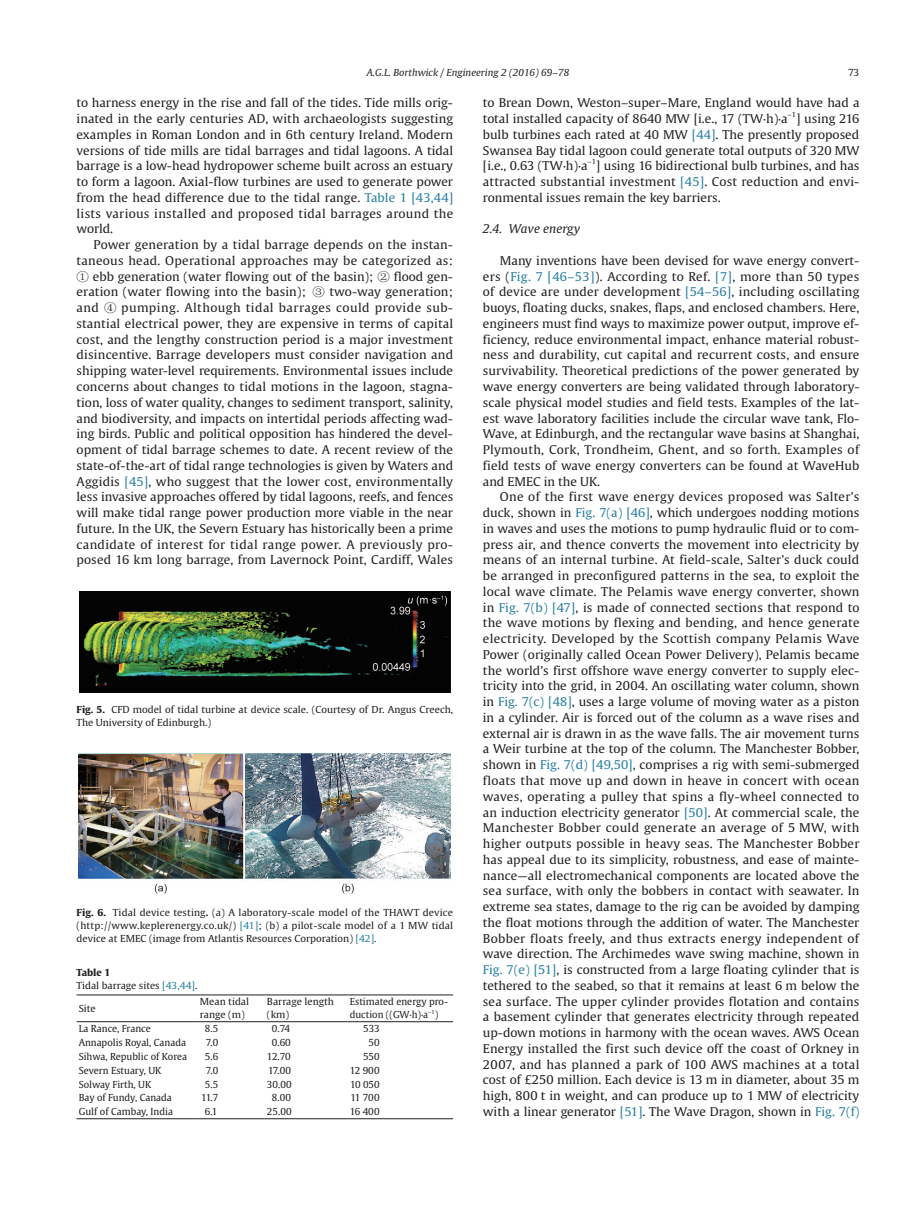
<style>
.page{position:relative;width:919px;height:1217px;background:#fff}
.page>*{position:absolute;margin:0;border:0;box-sizing:border-box;transform-origin:0 0}
.t1{font:12px/15.8px "Gulliver";color:#231f20;text-align:justify;scale:1.04 1}
.t2{font:italic 12px "Gulliver";color:#231f20;scale:1.04 1}
.t3{font:9.6px/12.9px "Gulliver";color:#231f20;scale:1.04 1}
.t4{font:9.6px/12.9px "Gulliver";color:#231f20}
.t5{font:italic 9.6px "Gulliver";color:#231f20;scale:1.04 1}
.t6{font:7.05px "Gulliver";color:#231f20;scale:1.04 1}
.t7{font:5.55px "Gulliver";color:#231f20}
.s1{color:#277ea2}
.s2{font-family:"Sim Sun"}
.s3{font-weight:700}
</style>
<div class="page">
<img style="left:80px;top:591px;width:370px;height:101px">
<img style="left:79px;top:753px;width:371px;height:141px">
<hr style="left:77px;top:1021px;width:121px;height:1px;background:#231f20">
<hr style="left:198px;top:1021px;width:67px;height:1px;background:#231f20">
<hr style="left:265px;top:1021px;width:82px;height:1px;background:#231f20">
<hr style="left:347px;top:1021px;width:106px;height:1px;background:#231f20">
<hr style="left:77px;top:994px;width:121px;height:1px;background:#231f20">
<hr style="left:198px;top:994px;width:67px;height:1px;background:#231f20">
<hr style="left:265px;top:994px;width:82px;height:1px;background:#231f20">
<hr style="left:347px;top:994px;width:106px;height:1px;background:#231f20">
<hr style="left:77px;top:1118px;width:121px;height:1px;background:#231f20">
<hr style="left:198px;top:1118px;width:67px;height:1px;background:#231f20">
<hr style="left:265px;top:1118px;width:82px;height:1px;background:#231f20">
<hr style="left:347px;top:1118px;width:106px;height:1px;background:#231f20">
<p class="t5" style="left:367px;top:67px;width:196px">A.G.L. Borthwick / Engineering 2 (2016) 69–78</p>
<p class="t3" style="left:848px;top:66px;width:12px">73</p>
<p class="t1" style="left:77px;top:95px;width:364px">to harness energy in the rise and fall of the tides. Tide mills orig&shy;inated in the early centuries AD, with archaeologists suggesting examples in Roman London and in 6th century Ireland. Modern versions of tide mills are tidal barrages and tidal lagoons. A tidal barrage is a low-head hydropower scheme built across an estuary to form a lagoon. Axial-flow turbines are used to generate power from the head difference due to the tidal range. <span class="s1">Table 1 [43,44] </span>lists various installed and proposed tidal barrages around the world.</p>
<p class="t1" style="left:77px;top:237px;width:364px;text-indent:17px">Power generation by a tidal barrage depends on the instan&shy;taneous head. Operational approaches may be categorized as:<br><span class="s2">①</span> ebb generation (water flowing out of the basin); <span class="s2">②</span> flood gen&shy;eration (water flowing into the basin); <span class="s2">③</span> two-way generation; and <span class="s2">④</span> pumping. Although tidal barrages could provide sub&shy;stantial electrical power, they are expensive in terms of capital cost, and the lengthy construction period is a major investment disincentive. Barrage developers must consider navigation and shipping water-level requirements. Environmental issues include concerns about changes to tidal motions in the lagoon, stagna&shy;tion, loss of water quality, changes to sediment transport, salinity, and biodiversity, and impacts on intertidal periods affecting wad&shy;ing birds. Public and political opposition has hindered the devel&shy;opment of tidal barrage schemes to date. A recent review of the state-of-the-art of tidal range technologies is given by Waters and Aggidis <span class="s1">[45]</span>, who suggest that the lower cost, environmentally less invasive approaches offered by tidal lagoons, reefs, and fences will make tidal range power production more viable in the near future. In the UK, the Severn Estuary has historically been a prime candidate of interest for tidal range power. A previously pro&shy;posed 16 km long barrage, from Lavernock Point, Cardiff, Wales</p>
<p class="t1" style="left:483px;top:95px;width:363px">to Brean Down, Weston–super–Mare, England would have had a total installed capacity of 8640 MW [i.e., 17 (TW·h)·a</p>
<p class="t6" style="left:787px;top:110px;width:10px">–1</p>
<p class="t1" style="left:483px;top:111px;width:363px;text-indent:313px">] using 216 bulb turbines each rated at 40 MW <span class="s1">[44]</span>. The presently proposed Swansea Bay tidal lagoon could generate total outputs of 320 MW [i.e., 0.63 (TW·h)·a</p>
<p class="t6" style="left:587px;top:157px;width:10px">–1</p>
<p class="t1" style="left:483px;top:158px;width:363px;text-indent:113px">] using 16 bidirectional bulb turbines, and has attracted substantial investment <span class="s1">[45]</span>. Cost reduction and envi&shy;ronmental issues remain the key barriers.</p>
<p class="t2" style="left:483px;top:222px;width:95px">2.4. Wave energy</p>
<p class="t1" style="left:483px;top:252px;width:363px;text-indent:17px">Many inventions have been devised for wave energy convert&shy;ers (<span class="s1">Fig. 7 [46–53]</span>). According to Ref. <span class="s1">[7]</span>, more than 50 types of device are under development <span class="s1">[54–56]</span>, including oscillating buoys, floating ducks, snakes, flaps, and enclosed chambers. Here, engineers must find ways to maximize power output, improve ef&shy;ficiency, reduce environmental impact, enhance material robust&shy;ness and durability, cut capital and recurrent costs, and ensure survivability. Theoretical predictions of the power generated by wave energy converters are being validated through laboratory&shy;scale physical model studies and field tests. Examples of the lat&shy;est wave laboratory facilities include the circular wave tank, Flo-Wave, at Edinburgh, and the rectangular wave basins at Shanghai, Plymouth, Cork, Trondheim, Ghent, and so forth. Examples of field tests of wave energy converters can be found at WaveHub and EMEC in the UK.</p>
<p class="t1" style="left:483px;top:489px;width:363px;text-indent:17px">One of the first wave energy devices proposed was Salter’s duck, shown in <span class="s1">Fig. 7(a) [46]</span>, which undergoes nodding motions in waves and uses the motions to pump hydraulic fluid or to com&shy;press air, and thence converts the movement into electricity by means of an internal turbine. At field-scale, Salter’s duck could be arranged in preconfigured patterns in the sea, to exploit the local wave climate. The Pelamis wave energy converter, shown in <span class="s1">Fig. 7(b) [47]</span>, is made of connected sections that respond to the wave motions by flexing and bending, and hence generate electricity. Developed by the Scottish company Pelamis Wave Power (originally called Ocean Power Delivery), Pelamis became the world’s first offshore wave energy converter to supply elec&shy;tricity into the grid, in 2004. An oscillating water column, shown in <span class="s1">Fig. 7(c) [48]</span>, uses a large volume of moving water as a piston in a cylinder. Air is forced out of the column as a wave rises and external air is drawn in as the wave falls. The air movement turns a Weir turbine at the top of the column. The Manchester Bobber, shown in <span class="s1">Fig. 7(d) [49,50]</span>, comprises a rig with semi-submerged floats that move up and down in heave in concert with ocean waves, operating a pulley that spins a fly-wheel connected to an induction electricity generator <span class="s1">[50]</span>. At commercial scale, the Manchester Bobber could generate an average of 5 MW, with higher outputs possible in heavy seas. The Manchester Bobber has appeal due to its simplicity, robustness, and ease of mainte&shy;nance—all electromechanical components are located above the sea surface, with only the bobbers in contact with seawater. In extreme sea states, damage to the rig can be avoided by damping the float motions through the addition of water. The Manchester Bobber floats freely, and thus extracts energy independent of wave direction. The Archimedes wave swing machine, shown in <span class="s1">Fig. 7(e) [51]</span>, is constructed from a large floating cylinder that is tethered to the seabed, so that it remains at least 6 m below the sea surface. The upper cylinder provides flotation and contains a basement cylinder that generates electricity through repeated up-down motions in harmony with the ocean waves. AWS Ocean Energy installed the first such device off the coast of Orkney in 2007, and has planned a park of 100 AWS machines at a total cost of £250 million. Each device is 13 m in diameter, about 35 m high, 800 t in weight, and can produce up to 1 MW of electricity with a linear generator <span class="s1">[51]</span>. The Wave Dragon, shown in <span class="s1">Fig. 7(f)</span></p>
<p class="t3" style="left:77px;top:703px;width:363px"><span class="s3">Fig. 5.</span> CFD model of tidal turbine at device scale. (Courtesy of Dr. Angus Creech,<br>The University of Edinburgh.)</p>
<p class="t3" style="left:77px;top:906px;width:363px;text-align:justify"><span class="s3">Fig. 6.</span> Tidal device testing<span class="s3">.</span> (a) A laboratory-scale model of the THAWT device (http://www.keplerenergy.co.uk/) <span class="s1">[41]</span>; (b) a pilot-scale model of a 1 MW tidal device at EMEC (image from Atlantis Resources Corporation) <span class="s1">[42]</span>.</p>
<p class="t3" style="left:77px;top:965px;width:118px"><span class="s3">Table 1<br></span>Tidal barrage sites <span class="s1">[43,44]</span>.</p>
<p class="t3" style="left:79px;top:1001px;width:18px">Site</p>
<p class="t3" style="left:200px;top:995px;width:49px">Mean tidal range (m)</p>
<p class="t3" style="left:267px;top:995px;width:66px">Barrage length (km)</p>
<p class="t4" style="left:350px;top:995px;width:100px">Estimated energy pro&shy;duction ((GW·h)·a</p>
<p class="t7" style="left:428px;top:1007px;width:8px">–1</p>
<p class="t4" style="left:434px;top:1008px;width:5px">)</p>
<p class="t4" style="left:79px;top:1021px;width:74px">La Rance, France</p>
<p class="t4" style="left:205px;top:1021px;width:15px">8.5</p>
<p class="t4" style="left:272px;top:1021px;width:20px">0.74</p>
<p class="t4" style="left:363px;top:1021px;width:18px">533</p>
<p class="t4" style="left:79px;top:1035px;width:109px">Annapolis Royal, Canada</p>
<p class="t4" style="left:206px;top:1035px;width:14px">7.0</p>
<p class="t4" style="left:272px;top:1035px;width:20px">0.60</p>
<p class="t4" style="left:368px;top:1035px;width:13px">50</p>
<p class="t4" style="left:79px;top:1049px;width:110px">Sihwa, Republic of Korea</p>
<p class="t4" style="left:205px;top:1049px;width:15px">5.6</p>
<p class="t4" style="left:267px;top:1049px;width:25px">12.70</p>
<p class="t4" style="left:363px;top:1049px;width:18px">550</p>
<p class="t4" style="left:79px;top:1063px;width:84px">Severn Estuary, UK</p>
<p class="t4" style="left:206px;top:1063px;width:14px">7.0</p>
<p class="t4" style="left:268px;top:1063px;width:24px">17.00</p>
<p class="t4" style="left:350px;top:1063px;width:31px">12 900</p>
<p class="t4" style="left:79px;top:1077px;width:74px">Solway Firth, UK</p>
<p class="t4" style="left:205px;top:1077px;width:15px">5.5</p>
<p class="t4" style="left:267px;top:1077px;width:26px">30.00</p>
<p class="t4" style="left:350px;top:1077px;width:31px">10 050</p>
<p class="t4" style="left:79px;top:1091px;width:95px">Bay of Fundy, Canada</p>
<p class="t4" style="left:201px;top:1091px;width:19px">11.7</p>
<p class="t4" style="left:272px;top:1091px;width:21px">8.00</p>
<p class="t4" style="left:350px;top:1091px;width:31px">11 700</p>
<p class="t4" style="left:79px;top:1105px;width:96px">Gulf of Cambay, India</p>
<p class="t4" style="left:205px;top:1105px;width:14px">6.1</p>
<p class="t4" style="left:267px;top:1105px;width:26px">25.00</p>
<p class="t4" style="left:350px;top:1105px;width:31px">16 400</p>
</div>
